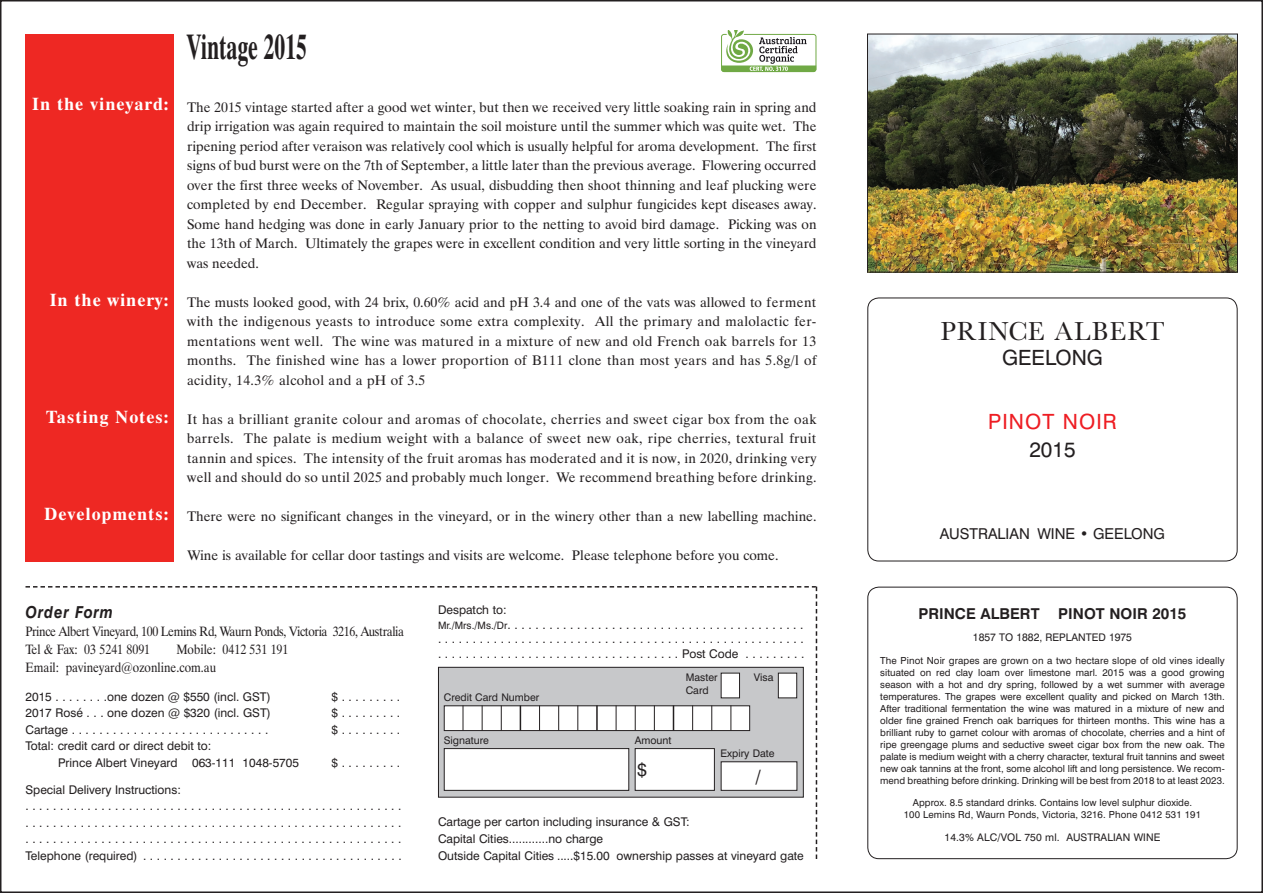
<style>
.page{position:relative;width:1263px;height:893px;background:#fff}
.page>*{position:absolute;margin:0;border:0;box-sizing:border-box;transform-origin:0 0}
.t1{font:700 36px "Dutch 801 BT";color:#231f20;scale:.6 1}
.t2{font:27px "Baskerville";letter-spacing:.045em;color:#231f20}
.t3{font:21px "Swiss 721 BT";color:#231f20}
.t4{font:21px "Swiss 721 BT";letter-spacing:.05em;color:#ee1d23}
.t5{font:700 18px "Dutch 801 BT";letter-spacing:.05em;color:#fff}
.t6{font:18px "Swiss 721 BT";color:#231f20}
.t7{font:italic 700 16.5px "Swiss 721 BT";letter-spacing:.05em;color:#231f20;scale:.9 1}
.t8{font:700 15px "Swiss 721 BT";color:#231f20}
.t9{font:15px "Swiss 721 BT";color:#231f20}
.t10{font:13.8px/19.5px "Dutch 801 BT";color:#231f20;text-align:justify}
.t11{font:13.5px/18px "Dutch 801 BT";letter-spacing:-.03em;color:#231f20;scale:.88 1}
.t12{font:13.5px/18px "Dutch 801 BT";color:#231f20;scale:.88 1}
.t13{font:12.15px/14.5px "Swiss 721 BT";color:#231f20;text-align:justify}
.t14{font:12px/16.5px "Swiss 721 BT";color:#231f20}
.t15{font:10.8px "Swiss 721 BT";color:#231f20}
.t16{font:10.5px/12.6px "Swiss 721 BT";color:#231f20}
.t17{font:9.75px/12px "Swiss 721 BT";color:#231f20;text-align:justify}
.s1{font-size:10.2px}
.s2{font-size:12px}
.s3{font-size:15.45px}
.s4{font-size:10.5px}
</style>
<div class="page">
<div style="left:867px;top:298px;width:370px;height:263px;border:1px solid #231f20;border-radius:11px"></div>
<div style="left:26px;top:34px;width:148px;height:527px;background:#ee2823"></div>
<img style="left:869px;top:36px;width:367px;height:235px">
<div style="left:867px;top:34px;width:371px;height:239px;border:1px solid #231f20"></div>
<svg style="left:26px;top:586px;width:791px;height:273px"></svg>
<div style="left:444px;top:749px;width:185px;height:41px;background:#fff"></div>
<div style="left:444px;top:748px;width:185px;height:43px;border:1px solid #231f20"></div>
<div style="left:721px;top:673px;width:18px;height:25px;background:#fff"></div>
<div style="left:721px;top:673px;width:19px;height:25px;border:1px solid #231f20"></div>
<div style="left:778px;top:673px;width:19px;height:25px;background:#fff"></div>
<div style="left:778px;top:673px;width:19px;height:25px;border:1px solid #231f20"></div>
<div style="left:721px;top:762px;width:76px;height:28px;background:#fff"></div>
<div style="left:721px;top:761px;width:76px;height:30px;border:1px solid #231f20"></div>
<div style="left:635px;top:749px;width:79px;height:41px;background:#fff"></div>
<div style="left:635px;top:748px;width:80px;height:43px;border:1px solid #231f20"></div>
<div style="left:867px;top:587px;width:370px;height:272px;border:1px solid #231f20;border-radius:11px"></div>
<svg style="left:721px;top:30px;width:95px;height:42px"></svg>
<h3 class="t5" style="left:32px;top:93px;width:138px">In the vineyard:</h3>
<h3 class="t5" style="left:50px;top:289px;width:121px">In the winery:</h3>
<h3 class="t5" style="left:46px;top:406px;width:124px">Tasting Notes:</h3>
<h3 class="t5" style="left:44px;top:503px;width:126px">Developments:</h3>
<h1 class="t1" style="left:187px;top:24px;width:201px">Vintage 2015</h1>
<p class="t10" style="left:187px;top:97px;width:631px">The 2015 vintage started after a good wet winter, but then we received very little soaking rain in spring and drip irrigation was again required to maintain the soil moisture until the summer which was quite wet. The ripening period after veraison was relatively cool which is usually helpful for aroma development. The first signs of bud burst were on the 7th of September, a little later than the previous average. Flowering occurred over the first three weeks of November. As usual, disbudding then shoot thinning and leaf plucking were completed by end December. Regular spraying with copper and sulphur fungicides kept diseases away.<br>Some hand hedging was done in early January prior to the netting to avoid bird damage. Picking was on the 13th of March. Ultimately the grapes were in excellent condition and very little sorting in the vineyard was needed.</p>
<p class="t10" style="left:187px;top:292px;width:631px">The musts looked good, with 24 brix, 0.60% acid and pH 3.4 and one of the vats was allowed to ferment with the indigenous yeasts to introduce some extra complexity. All the primary and malolactic fer&shy;mentations went well. The wine was matured in a mixture of new and old French oak barrels for 13 months. The finished wine has a lower proportion of B111 clone than most years and has 5.8g/l of acidity, 14.3% alcohol and a pH of 3.5</p>
<p class="t10" style="left:187px;top:409px;width:631px">It has a brilliant granite colour and aromas of chocolate, cherries and sweet cigar box from the oak barrels. The palate is medium weight with a balance of sweet new oak, ripe cherries, textural fruit tannin and spices. The intensity of the fruit aromas has moderated and it is now, in 2020, drinking very well and should do so until 2025 and probably much longer. We recommend breathing before drinking.</p>
<p class="t10" style="left:187px;top:506px;width:631px">There were no significant changes in the vineyard, or in the winery other than a new labelling machine.</p>
<p class="t10" style="left:187px;top:545px;width:593px">Wine is available for cellar door tastings and visits are welcome. Please telephone before you come.</p>
<p class="t7" style="left:26px;top:602px;width:99px">Order Form</p>
<p class="t11" style="left:26px;top:622px;width:432px">Prince Albert Vineyard, 100 Lemins Rd, Waurn Ponds, Victoria 3216, Australia<br>Tel &amp; Fax: 03 5241 8091</p>
<p class="t12" style="left:26px;top:640px;width:300px;text-indent:151px">Mobile: 0412 531 191<br>Email: pavineyard@ozonline.com.au</p>
<p class="t14" style="left:26px;top:688px;width:247px">2015 . . . . . . . .one dozen @ $550 (incl. GST)</p>
<p class="t14" style="left:332px;top:688px;width:70px">$ . . . . . . . . .</p>
<p class="t14" style="left:26px;top:704px;width:247px">2017 Rosé . . . one dozen @ $320 (incl. GST)</p>
<p class="t14" style="left:332px;top:704px;width:70px">$ . . . . . . . . .</p>
<p class="t14" style="left:26px;top:721px;width:244px">Cartage . . . . . . . . . . . . . . . . . . . . . . . . . . . . .</p>
<p class="t14" style="left:332px;top:721px;width:70px">$ . . . . . . . . .</p>
<p class="t14" style="left:58px;top:737px;width:243px;text-indent:-33px">Total: credit card or direct debit to:<br>Prince Albert Vineyard 063-111 1048-5705</p>
<p class="t14" style="left:332px;top:754px;width:70px">$ . . . . . . . . .</p>
<p class="t14" style="left:26px;top:781px;width:378px">Special Delivery Instructions:<br>. . . . . . . . . . . . . . . . . . . . . . . . . . . . . . . . . . . . . . . . . . . . . . . . . . . . . . . . . . . . . . . . . . . . . . . . . . . . . . . . . . . . . . . . . . . . . . . . . . . . . . . . . . . . . . . . . . . . . . . . . . . . . . . . . . . . . . . . . . . . . . . . . . . . . . . . . . . . . . . . . . . . .<br>Telephone (required) . . . . . . . . . . . . . . . . . . . . . . . . . . . . . . . . . . . . . .</p>
<p class="t14" style="left:438px;top:601px;width:70px">Despatch to:</p>
<p class="t13" style="left:438px;top:617px;width:368px"><span class="s1">Mr./Mrs./Ms./Dr</span>. . . . . . . . . . . . . . . . . . . . . . . . . . . . . . . . . . . . . . . . . . . . . . . . . . . . . . . . . . . . . . . . . . . . . . . . . . . . . . . . . . . . . . . . . . . . . . . . . . . . . . . . . . . . . . . . . . . . . . . . . . . . . . . . . . . <span class="s2">Post Code</span> . . . . . . . . .</p>
<p class="t16" style="left:444px;top:691px;width:97px">Credit Card Number</p>
<p class="t16" style="left:444px;top:734px;width:47px">Signature</p>
<p class="t16" style="left:686px;top:671px;width:33px">Master<br>Card</p>
<p class="t16" style="left:754px;top:671px;width:21px">Visa</p>
<p class="t16" style="left:635px;top:734px;width:38px">Amount</p>
<h3 class="t6" style="left:637px;top:759px;width:11px">$</h3>
<p class="t16" style="left:720px;top:747px;width:56px">Expiry Date</p>
<h3 class="t6" style="left:755px;top:766px;width:7px">/</h3>
<p class="t14" style="left:438px;top:813px;width:367px;line-height:17px">Cartage per carton including insurance &amp; GST:<br>Capital Cities............no charge<br>Outside Capital Cities .....$15.00 ownership passes at vineyard gate</p>
<h2 class="t2" style="left:940px;top:314px;width:226px">PRINCE ALBERT</h2>
<h3 class="t3" style="left:1002px;top:345px;width:102px">GEELONG</h3>
<h3 class="t4" style="left:988px;top:409px;width:130px">PINOT NOIR</h3>
<h3 class="t3" style="left:1029px;top:437px;width:48px">2015</h3>
<p class="t9" style="left:940px;top:525px;width:227px">AUSTRALIAN WINE • GEELONG</p>
<p class="t8" style="left:918px;top:604px;width:269px">PRINCE ALBERT PINOT NOIR <span class="s3">2015</span></p>
<p class="t15" style="left:973px;top:631px;width:161px">1857 <span class="s4">TO</span> 1882<span class="s4">, REPLANTED</span> 1975</p>
<p class="t17" style="left:880px;top:654px;width:346px">The Pinot Noir grapes are grown on a two hectare slope of old vines ideally situated on red clay loam over limestone marl. 2015 was a good growing season with a hot and dry spring, followed by a wet summer with average temperatures. The grapes were excellent quality and picked on March 13th.<br>After traditional fermentation the wine was matured in a mixture of new and older fine grained French oak barriques for thirteen months. This wine has a brilliant ruby to garnet colour with aromas of chocolate, cherries and a hint of ripe greengage plums and seductive sweet cigar box from the new oak. The palate is medium weight with a cherry character, textural fruit tannins and sweet new oak tannins at the front, some alcohol lift and long persistence. We recom&shy;mend breathing before drinking. Drinking will be best from 2018 to at least 2023.</p>
<p class="t17" style="left:904px;top:796px;width:299px;text-align:center">Approx. 8.5 standard drinks. Contains low level sulphur dioxide.<br>100 Lemins Rd, Waurn Ponds, Victoria, 3216. Phone 0412 531 191</p>
<p class="t16" style="left:944px;top:830px;width:217px">14.3% ALC/VOL 750 ml. AUSTRALIAN WINE</p>
</div>
